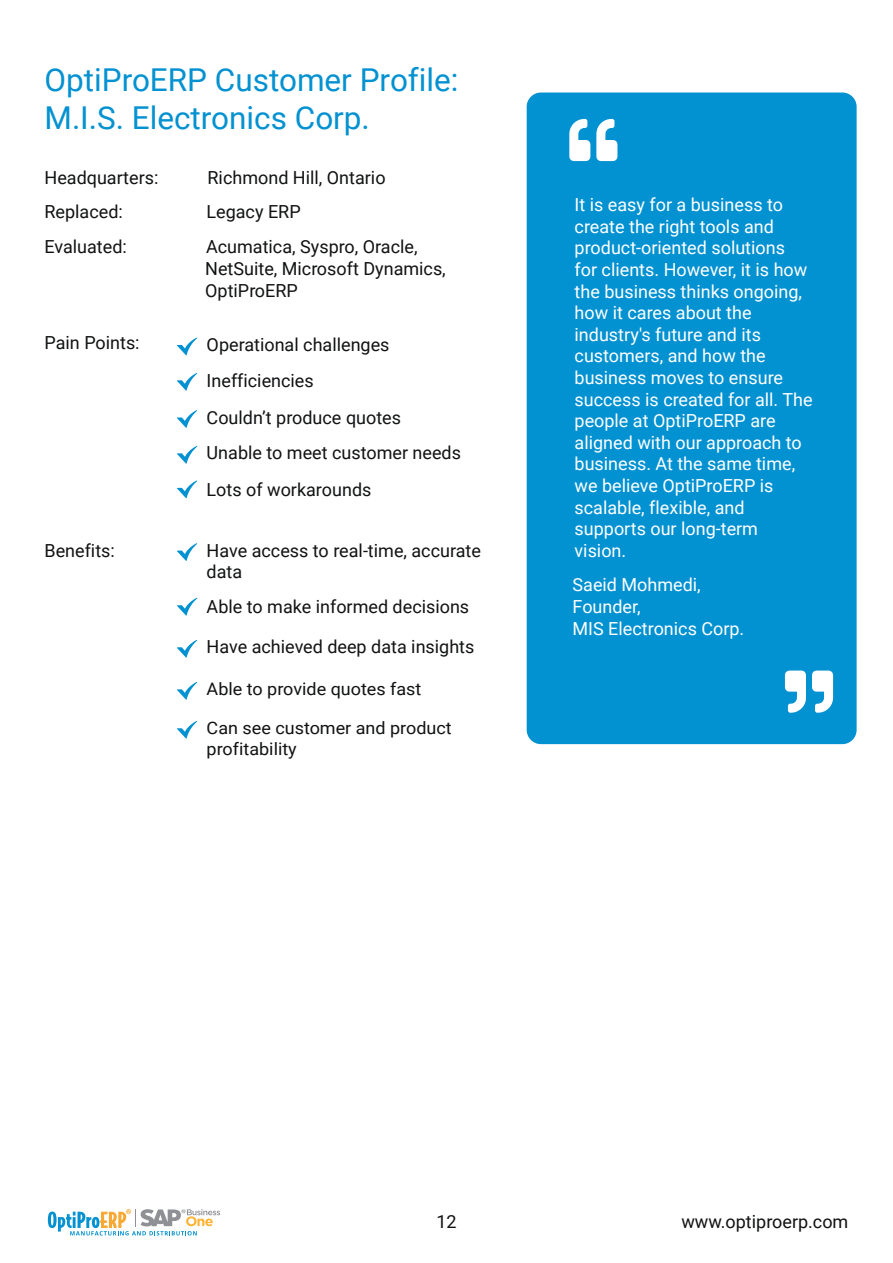
<style>
.page{position:relative;width:893px;height:1263px;background:#fff}
.page>*{position:absolute;margin:0;border:0;box-sizing:border-box;transform-origin:0 0}
.t1{font:31.5px/37.8px "Roboto";color:#0291d1}
.t2{font:18px/21.6px "Roboto";color:#fff}
.t3{font:18px/21.6px "Roboto";color:#111213}
.t4{font:17.25px/20.5px "Roboto";color:#111213;scale:1.05 1}
</style>
<div class="page">
<svg style="left:48px;top:1209px;width:172px;height:26px"></svg>
<div style="left:527px;top:93px;width:330px;height:651px;background:#0291d1;border-radius:14px"></div>
<svg style="left:812px;top:670px;width:21px;height:43px"></svg>
<svg style="left:785px;top:670px;width:21px;height:43px"></svg>
<svg style="left:569px;top:119px;width:21px;height:42px"></svg>
<svg style="left:596px;top:119px;width:21px;height:42px"></svg>
<svg style="left:177px;top:721px;width:20px;height:18px"></svg>
<svg style="left:177px;top:682px;width:20px;height:18px"></svg>
<svg style="left:177px;top:640px;width:20px;height:18px"></svg>
<svg style="left:177px;top:598px;width:20px;height:18px"></svg>
<svg style="left:177px;top:543px;width:20px;height:18px"></svg>
<svg style="left:177px;top:480px;width:20px;height:18px"></svg>
<svg style="left:177px;top:446px;width:20px;height:18px"></svg>
<svg style="left:177px;top:410px;width:20px;height:18px"></svg>
<svg style="left:177px;top:373px;width:20px;height:18px"></svg>
<svg style="left:177px;top:338px;width:20px;height:17px"></svg>
<h1 class="t1" style="left:45px;top:60px;width:415px">OptiProERP Customer Profile:<br>M.I.S. Electronics Corp.</h1>
<p class="t3" style="left:45px;top:166px;width:115px">Headquarters:</p>
<p class="t3" style="left:208px;top:166px;width:180px">Richmond Hill, Ontario</p>
<p class="t3" style="left:45px;top:200px;width:80px">Replaced:</p>
<p class="t3" style="left:207px;top:200px;width:96px">Legacy ERP</p>
<p class="t3" style="left:45px;top:236px;width:84px">Evaluated:</p>
<p class="t3" style="left:205px;top:236px;width:242px">Acumatica, Syspro, Oracle,<br>NetSuite, Microsoft Dynamics,<br>OptiProERP</p>
<p class="t3" style="left:207px;top:333px;width:184px">Operational challenges</p>
<p class="t3" style="left:45px;top:331px;width:97px">Pain Points:</p>
<p class="t3" style="left:45px;top:539px;width:72px">Benefits:</p>
<p class="t3" style="left:207px;top:361px;width:256px;line-height:36.6px">Inefficiencies<br>Couldn’t produce quotes<br>Unable to meet customer needs<br>Lots of workarounds</p>
<p class="t3" style="left:207px;top:539px;width:276px">Have access to real-time, accurate data</p>
<p class="t3" style="left:207px;top:595px;width:264px">Able to make informed decisions</p>
<p class="t3" style="left:207px;top:635px;width:269px">Have achieved deep data insights</p>
<p class="t4" style="left:207px;top:678px;width:206px">Able to provide quotes fast</p>
<p class="t4" style="left:207px;top:717px;width:235px">Can see customer and product profitability</p>
<p class="t2" style="left:575px;top:193px;width:240px">It is easy for a business to create the right tools and product-oriented solutions<br>for clients. However, it is how the business thinks ongoing, how it cares about the industry's future and its customers, and how the business moves to ensure success is created for all. The people at OptiProERP are aligned with our approach to business. At the same time, we believe OptiProERP is scalable, flexible, and supports our long-term vision.</p>
<p class="t2" style="left:573px;top:573px;width:173px">Saeid Mohmedi,<br>Founder,<br>MIS Electronics Corp.</p>
<p class="t3" style="left:436px;top:1210px;width:22px">12</p>
<p class="t3" style="left:681px;top:1210px;width:169px">www.optiproerp.com</p>
</div>
